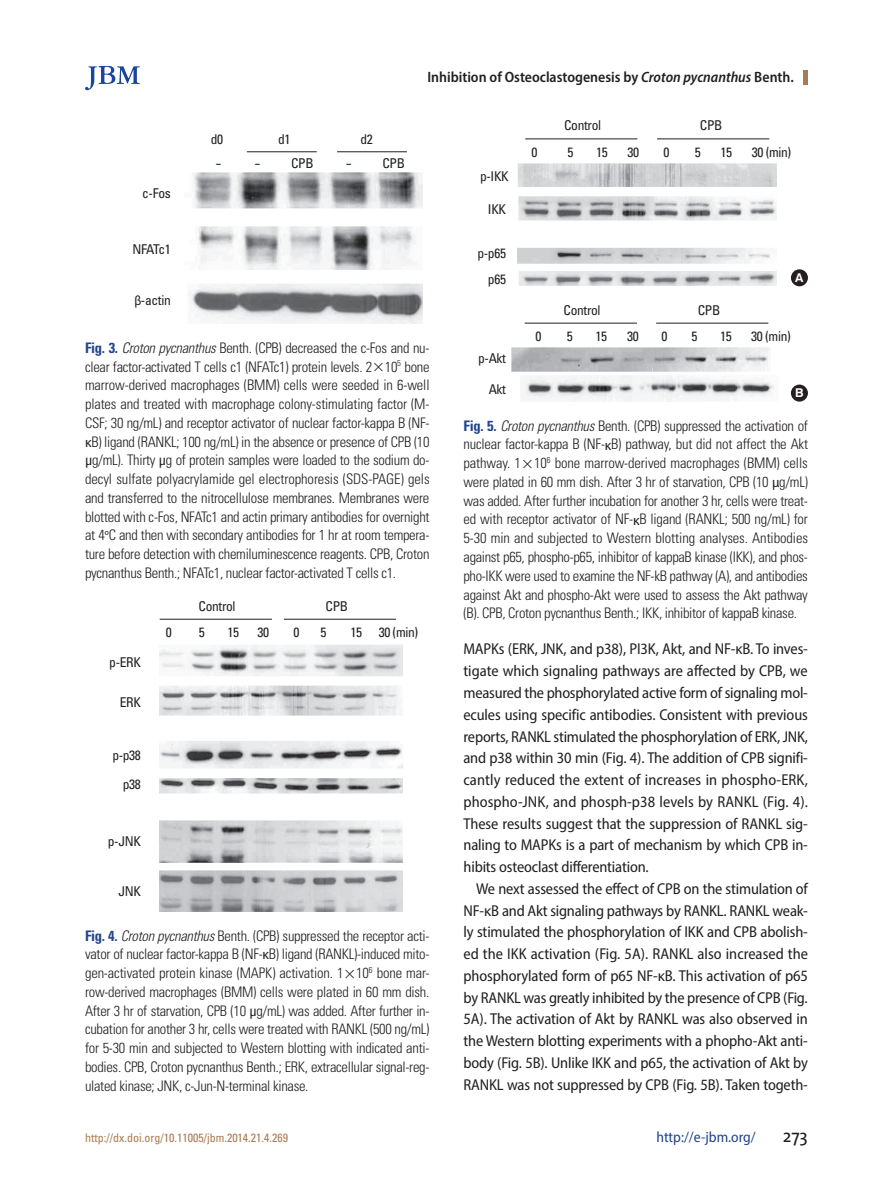
<style>
.page{position:relative;width:893px;height:1191px;background:#fff}
.page>*{position:absolute;margin:0;border:0;box-sizing:border-box;transform-origin:0 0}
.t1{font:18px "The Mix";color:#231f20}
.jbm_본문{font:semi-condensed 15.75px/21.8px "Myriad Pro";letter-spacing:-.01em;color:#231f20;text-align:justify}
.t2{font:600 semi-condensed 15px "Myriad Pro";color:#231f20}
.t3{font:semi-condensed 15px "Myriad Pro";color:#21448d}
.jbm_표그림캡션{font:300 condensed 14.55px/18.8px "Univers LT Std";letter-spacing:-.02em;color:#231f20;text-align:justify}
.jbm_그림지문{font:condensed 13.5px "Univers LT Std";letter-spacing:-.025em;color:#231f20}
.jbm_그림지문-2{font:condensed 13.5px "Univers LT Std";letter-spacing:-.025em;color:#231f20;scale:1.5 1}
.t4{font:700 12.15px "Swiss 721 BT";color:#fff}
.t5{font:condensed 12px "Univers LT Std";color:#a97b50}
.s1{font-style:italic}
.s2{font-family:"Myriad Pro";font-stretch:semi-condensed}
.s3{font-weight:700;color:#21448d}
.s4{font-family:"Dotum";font-weight:400;font-stretch:normal}
.s5{font-family:"Myriad Pro";font-weight:400;font-stretch:semi-condensed}
.s6{font-weight:400}
</style>
<div class="page">
<hr style="left:804px;top:70px;width:4px;height:15px;background:#a97b50">
<svg style="left:85px;top:66px;width:55px;height:24px"></svg>
<img style="left:189px;top:172px;width:234px;height:152px">
<hr style="left:247px;top:151px;width:70px;height:1px;background:#231f20">
<hr style="left:337px;top:151px;width:70px;height:1px;background:#231f20">
<img style="left:160px;top:645px;width:242px;height:266px">
<hr style="left:160px;top:619px;width:112px;height:1px;background:#231f20">
<hr style="left:284px;top:619px;width:112px;height:1px;background:#231f20">
<img style="left:517px;top:163px;width:260px;height:123px">
<hr style="left:525px;top:139px;width:112px;height:1px;background:#231f20">
<hr style="left:657px;top:139px;width:112px;height:1px;background:#231f20">
<div style="left:791px;top:269px;width:17px;height:17px;background:#231f20;border-radius:50%"></div>
<img style="left:512px;top:347px;width:262px;height:54px">
<hr style="left:525px;top:323px;width:112px;height:1px;background:#231f20">
<hr style="left:656px;top:323px;width:112px;height:1px;background:#231f20">
<div style="left:791px;top:384px;width:17px;height:17px;background:#231f20;border-radius:50%"></div>
<p class="t2" style="left:427px;top:68px;width:368px">Inhibition of Osteoclastogenesis by <span class="s1">Croton pycnanthus</span> Benth.</p>
<p class="jbm_그림지문" style="left:211px;top:130px;width:14px">d0</p>
<p class="jbm_그림지문" style="left:278px;top:130px;width:14px">d1</p>
<p class="jbm_그림지문" style="left:361px;top:130px;width:14px">d2</p>
<p class="jbm_그림지문" style="left:142px;top:185px;width:30px">c-Fos</p>
<p class="jbm_그림지문" style="left:132px;top:241px;width:40px">NFATc1</p>
<p class="jbm_그림지문" style="left:134px;top:291px;width:38px"><span class="s2">β</span>-actin</p>
<p class="jbm_그림지문-2" style="left:215px;top:155px;width:32px">- -</p>
<p class="jbm_그림지문" style="left:291px;top:155px;width:24px">CPB</p>
<p class="jbm_그림지문-2" style="left:346px;top:155px;width:41px">- CPB</p>
<p class="jbm_표그림캡션" style="left:85px;top:338px;width:346px"><span class="s3">Fig. 3.</span> <span class="s1">Croton pycnanthus</span> Benth. (CPB) decreased the c-Fos and nu&shy;clear factor-activated T cells c1 (NFATc1) protein levels. 2<span class="s4">×</span>10<sup>5</sup> bone marrow-derived macrophages (BMM) cells were seeded in 6-well plates and treated with macrophage colony-stimulating factor (M-CSF; 30 ng/mL) and receptor activator of nuclear factor-kappa B (NF&shy;<span class="s5">κ</span>B) ligand (RANKL; 100 ng/mL) in the absence or presence of CPB (10 <span class="s6">μ</span>g/mL). Thirty <span class="s6">μ</span>g of protein samples were loaded to the sodium do&shy;decyl sulfate polyacrylamide gel electrophoresis (SDS-PAGE) gels and transferred to the nitrocellulose membranes. Membranes were blotted with c-Fos, NFATc1 and actin primary antibodies for overnight at 4<span class="s5">°</span>C and then with secondary antibodies for 1 hr at room tempera&shy;ture before detection with chemiluminescence reagents. CPB, Croton pycnanthus Benth.; NFATc1, nuclear factor-activated T cells c1.</p>
<p class="jbm_그림지문" style="left:199px;top:597px;width:38px">Control</p>
<p class="jbm_그림지문" style="left:325px;top:597px;width:24px">CPB</p>
<p class="jbm_그림지문" style="left:109px;top:654px;width:33px">p-ERK</p>
<p class="jbm_그림지문" style="left:120px;top:693px;width:23px">ERK</p>
<p class="jbm_그림지문" style="left:112px;top:746px;width:30px">p-p38</p>
<p class="jbm_그림지문" style="left:123px;top:776px;width:20px">p38</p>
<p class="jbm_그림지문" style="left:108px;top:832px;width:35px">p-JNK</p>
<p class="jbm_그림지문" style="left:118px;top:883px;width:24px">JNK</p>
<p class="jbm_그림지문" style="left:166px;top:624px;width:7px">0</p>
<p class="jbm_그림지문" style="left:199px;top:624px;width:7px">5</p>
<p class="jbm_그림지문" style="left:228px;top:624px;width:13px">15</p>
<p class="jbm_그림지문" style="left:258px;top:624px;width:13px">30</p>
<p class="jbm_그림지문" style="left:293px;top:624px;width:7px">0</p>
<p class="jbm_그림지문" style="left:320px;top:624px;width:7px">5</p>
<p class="jbm_그림지문" style="left:351px;top:624px;width:69px">15 30 (min)</p>
<p class="jbm_표그림캡션" style="left:85px;top:926px;width:346px"><span class="s3">Fig. 4.</span> <span class="s1">Croton pycnanthus</span> Benth. (CPB) suppressed the receptor acti&shy;vator of nuclear factor-kappa B (NF-<span class="s5">κ</span>B) ligand (RANKL)-induced mito&shy;gen-activated protein kinase (MAPK) activation. 1<span class="s4">×</span>10<sup>6</sup> bone mar&shy;row-derived macrophages (BMM) cells were plated in 60 mm dish.<br>After 3 hr of starvation, CPB (10 <span class="s6">μ</span>g/mL) was added. After further in&shy;cubation for another 3 hr, cells were treated with RANKL (500 ng/mL) for 5-30 min and subjected to Western blotting with indicated anti&shy;bodies. CPB, Croton pycnanthus Benth.; ERK, extracellular signal-reg&shy;ulated kinase; JNK, c-Jun-N-terminal kinase.</p>
<p class="jbm_그림지문" style="left:564px;top:117px;width:38px">Control</p>
<p class="jbm_그림지문" style="left:700px;top:117px;width:24px">CPB</p>
<p class="jbm_그림지문" style="left:480px;top:168px;width:30px">p-IKK</p>
<p class="jbm_그림지문" style="left:488px;top:200px;width:20px">IKK</p>
<p class="jbm_그림지문" style="left:477px;top:244px;width:30px">p-p65</p>
<p class="jbm_그림지문" style="left:488px;top:271px;width:20px">p65</p>
<p class="jbm_그림지문" style="left:478px;top:349px;width:29px">p-Akt</p>
<p class="jbm_그림지문" style="left:489px;top:381px;width:19px">Akt</p>
<p class="jbm_그림지문" style="left:531px;top:143px;width:7px">0</p>
<p class="jbm_그림지문" style="left:567px;top:143px;width:7px">5</p>
<p class="jbm_그림지문" style="left:596px;top:143px;width:13px">15</p>
<p class="jbm_그림지문" style="left:627px;top:143px;width:13px">30</p>
<p class="jbm_그림지문" style="left:663px;top:143px;width:7px">0</p>
<p class="jbm_그림지문" style="left:695px;top:143px;width:7px">5</p>
<p class="jbm_그림지문" style="left:720px;top:143px;width:13px">15</p>
<p class="jbm_그림지문" style="left:752px;top:143px;width:41px">30 (min)</p>
<p class="jbm_그림지문" style="left:564px;top:301px;width:38px">Control</p>
<p class="jbm_그림지문" style="left:698px;top:301px;width:24px">CPB</p>
<p class="t4" style="left:795px;top:270px;width:10px">A</p>
<p class="jbm_그림지문" style="left:535px;top:328px;width:7px">0</p>
<p class="jbm_그림지문" style="left:567px;top:328px;width:7px">5</p>
<p class="jbm_그림지문" style="left:596px;top:328px;width:13px">15</p>
<p class="jbm_그림지문" style="left:627px;top:328px;width:13px">30</p>
<p class="jbm_그림지문" style="left:661px;top:328px;width:7px">0</p>
<p class="jbm_그림지문" style="left:691px;top:328px;width:7px">5</p>
<p class="jbm_그림지문" style="left:720px;top:328px;width:13px">15</p>
<p class="jbm_그림지문" style="left:751px;top:328px;width:41px">30 (min)</p>
<p class="t4" style="left:795px;top:386px;width:10px">B</p>
<p class="jbm_표그림캡션" style="left:463px;top:416px;width:346px"><span class="s3">Fig. 5.</span> <span class="s1">Croton pycnanthus</span> Benth. (CPB) suppressed the activation of nuclear factor-kappa B (NF-<span class="s5">κ</span>B) pathway, but did not affect the Akt pathway. 1<span class="s4">×</span>10<sup>6</sup> bone marrow-derived macrophages (BMM) cells were plated in 60 mm dish. After 3 hr of starvation, CPB (10 <span class="s5">μ</span>g/mL) was added. After further incubation for another 3 hr, cells were treat&shy;ed with receptor activator of NF-<span class="s5">κ</span>B ligand (RANKL; 500 ng/mL) for 5-30 min and subjected to Western blotting analyses. Antibodies against p65, phospho-p65, inhibitor of kappaB kinase (IKK), and phos&shy;pho-IKK were used to examine the NF-kB pathway (A), and antibodies against Akt and phospho-Akt were used to assess the Akt pathway (B). CPB, Croton pycnanthus Benth.; IKK, inhibitor of kappaB kinase.</p>
<p class="jbm_본문" style="left:463px;top:638px;width:346px">MAPKs (ERK, JNK, and p38), PI3K, Akt, and NF-κB. To inves&shy;tigate which signaling pathways are affected by CPB, we measured the phosphorylated active form of signaling mol&shy;ecules using specific antibodies. Consistent with previous reports, RANKL stimulated the phosphorylation of ERK, JNK, and p38 within 30 min (Fig. 4). The addition of CPB signifi&shy;cantly reduced the extent of increases in phospho-ERK, phospho-JNK, and phosph-p38 levels by RANKL (Fig. 4).<br>These results suggest that the suppression of RANKL sig&shy;naling to MAPKs is a part of mechanism by which CPB in&shy;hibits osteoclast differentiation.</p>
<p class="jbm_본문" style="left:463px;top:877px;width:346px;text-indent:13px">We next assessed the effect of CPB on the stimulation of NF-κB and Akt signaling pathways by RANKL. RANKL weak&shy;ly stimulated the phosphorylation of IKK and CPB abolish&shy;ed the IKK activation (Fig. 5A). RANKL also increased the phosphorylated form of p65 NF-κB. This activation of p65 by RANKL was greatly inhibited by the presence of CPB (Fig.<br>5A). The activation of Akt by RANKL was also observed in the Western blotting experiments with a phopho-Akt anti&shy;body (Fig. 5B). Unlike IKK and p65, the activation of Akt by RANKL was not suppressed by CPB (Fig. 5B). Taken togeth-</p>
<p class="t5" style="left:85px;top:1130px;width:205px">http://dx.doi.org/10.11005/jbm.2014.21.4.269</p>
<p class="t3" style="left:656px;top:1128px;width:101px">http://e-jbm.org/</p>
<p class="t1" style="left:783px;top:1121px;width:27px">273</p>
</div>
